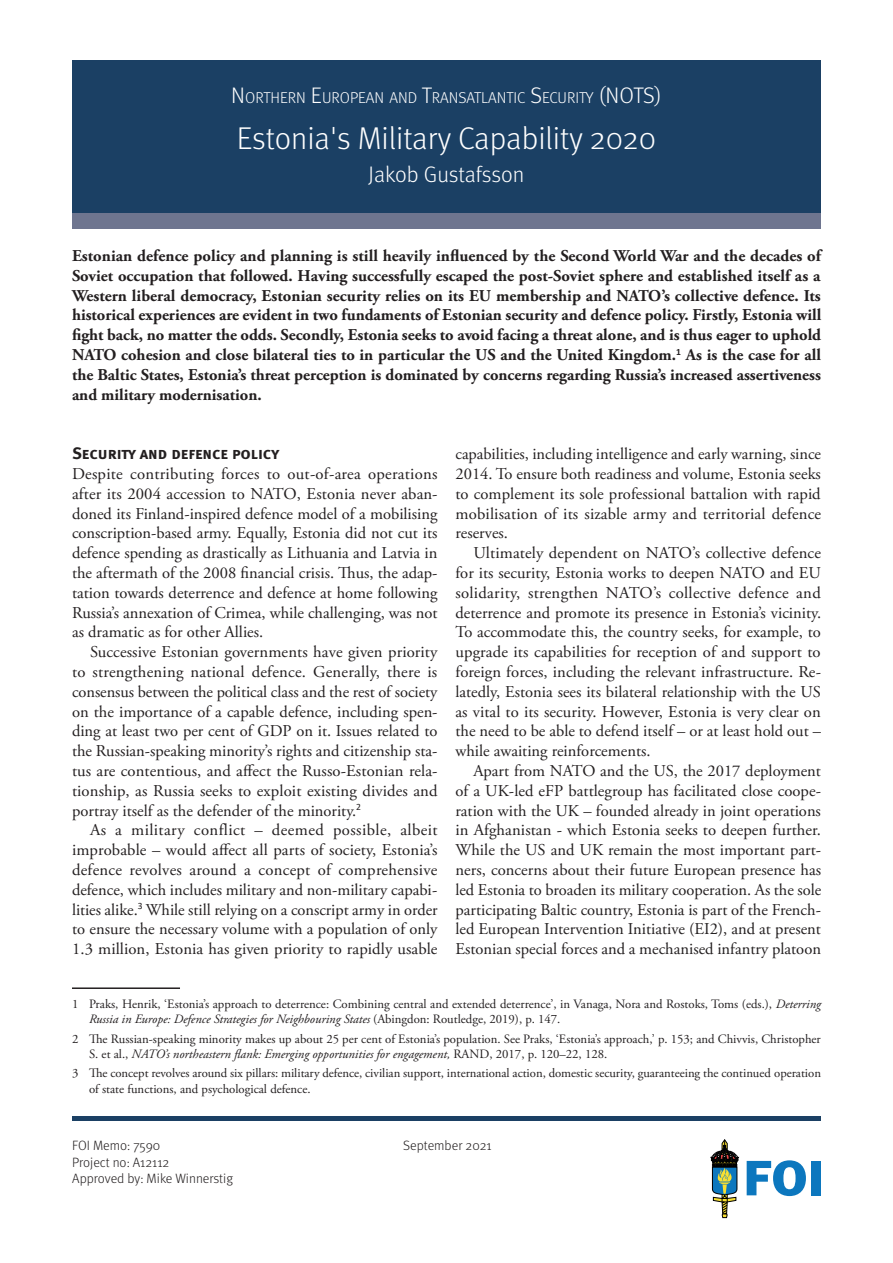
<style>
.page{position:relative;width:893px;height:1263px;background:#fff}
.page>*{position:absolute;margin:0;border:0;box-sizing:border-box;transform-origin:0 0}
.Titel{font:300 31.5px "Meta";color:#fff}
.Författare{font:300 22.5px "Meta";letter-spacing:-.005em;color:#fff}
.Brödtext_indrag_förs{font:16.5px/19.8px "Adobe Garamond Pro";color:#231f20;text-align:justify}
.Ingress{font:700 16.5px/19.8px "Adobe Garamond Pro";color:#231f20;text-align:justify}
.Brödtext{font:16.5px/19.8px "Adobe Garamond Pro";color:#231f20;text-align:justify}
.Rubrik-1{font:16.5px "Meta Bold Caps";color:#231f20}
.Projekt_eller_progra{font:300 15.75px "Meta";color:#fff}
.Sidfotstext_samt_Sid{font:300 13.5px "Meta";color:#231f20}
.Fotnotstext{font:12.75px/15.3px "Adobe Garamond Pro";color:#231f20}
.s1{font-size:22.5px}
.s2{font-style:italic}
</style>
<div class="page">
<svg style="left:711px;top:1139px;width:28px;height:79px"></svg>
<div style="left:811px;top:1161px;width:10px;height:34px;background:#0c77be"></div>
<svg style="left:747px;top:1160px;width:59px;height:36px"></svg>
<hr style="left:72px;top:987px;width:108px;height:2px;background:#231f20">
<div style="left:72px;top:1116px;width:749px;height:5px;background:#1b4064"></div>
<div style="left:72px;top:60px;width:749px;height:168px;background:#1b4064"></div>
<div style="left:72px;top:213px;width:749px;height:15px;background:#6e758f"></div>
<p class="Projekt_eller_progra" style="left:231px;top:88px;width:432px"><span class="s1">N</span>ORTHERN <span class="s1">E</span>UROPEAN AN D <span class="s1">T</span>RANSATLANTIC <span class="s1">S</span>ECURITY <span class="s1">(NOTS)</span></p>
<p class="Titel" style="left:237px;top:120px;width:421px">Estonia's Military Capability 2020</p>
<p class="Författare" style="left:369px;top:161px;width:157px">Jakob Gustafsson</p>
<p class="Ingress" style="left:72px;top:246px;width:751px">Estonian defence policy and planning is still heavily influenced by the Second World War and the decades of Soviet occupation that followed. Having successfully escaped the post-Soviet sphere and established itself as a Western liberal democracy, Estonian security relies on its EU membership and NATO’s collective defence. Its historical experiences are evident in two fundaments of Estonian security and defence policy. Firstly, Estonia will fight back, no matter the odds. Secondly, Estonia seeks to avoid facing a threat alone, and is thus eager to uphold NATO cohesion and close bilateral ties to in particular the US and the United Kingdom.<sup>1</sup> As is the case for all the Baltic States, Estonia’s threat perception is dominated by concerns regarding Russia’s increased assertiveness and military modernisation.</p>
<p class="Rubrik-1" style="left:72px;top:444px;width:209px">Security and defence policy</p>
<p class="Brödtext" style="left:72px;top:464px;width:367px">Despite contributing forces to out-of-area operations after its 2004 accession to NATO, Estonia never aban&shy;doned its Finland-inspired defence model of a mobilising conscription-based army. Equally, Estonia did not cut its defence spending as drastically as Lithuania and Latvia in the aftermath of the 2008 financial crisis. Thus, the adap&shy;tation towards deterrence and defence at home following Russia’s annexation of Crimea, while challenging, was not as dramatic as for other Allies.</p>
<p class="Brödtext_indrag_förs" style="left:72px;top:643px;width:367px;text-indent:18px">Successive Estonian governments have given priority to strengthening national defence. Generally, there is consensus between the political class and the rest of society on the importance of a capable defence, including spen&shy;ding at least two per cent of GDP on it. Issues related to the Russian-speaking minority’s rights and citizenship sta&shy;tus are contentious, and affect the Russo-Estonian rela&shy;tionship, as Russia seeks to exploit existing divides and portray itself as the defender of the minority.<sup>2</sup></p>
<p class="Brödtext_indrag_förs" style="left:72px;top:821px;width:367px;text-indent:18px">As a military conflict – deemed possible, albeit improbable – would affect all parts of society, Estonia’s defence revolves around a concept of comprehensive defence, which includes military and non-military capabi&shy;lities alike.<sup>3</sup> While still relying on a conscript army in order to ensure the necessary volume with a population of only 1.3 million, Estonia has given priority to rapidly usable</p>
<p class="Brödtext_indrag_förs" style="left:455px;top:445px;width:367px">capabilities, including intelligence and early warning, since 2014. To ensure both readiness and volume, Estonia seeks to complement its sole professional battalion with rapid mobilisation of its sizable army and territorial defence reserves.</p>
<p class="Brödtext_indrag_förs" style="left:455px;top:544px;width:367px;text-indent:18px">Ultimately dependent on NATO’s collective defence for its security, Estonia works to deepen NATO and EU solidarity, strengthen NATO’s collective defence and deterrence and promote its presence in Estonia’s vicinity.<br>To accommodate this, the country seeks, for example, to upgrade its capabilities for reception of and support to foreign forces, including the relevant infrastructure. Re&shy;latedly, Estonia sees its bilateral relationship with the US as vital to its security. However, Estonia is very clear on the need to be able to defend itself – or at least hold out – while awaiting reinforcements.</p>
<p class="Brödtext_indrag_förs" style="left:455px;top:761px;width:367px;text-indent:18px">Apart from NATO and the US, the 2017 deployment of a UK-led eFP battlegroup has facilitated close coope&shy;ration with the UK – founded already in joint operations in Afghanistan - which Estonia seeks to deepen further.<br>While the US and UK remain the most important part&shy;ners, concerns about their future European presence has led Estonia to broaden its military cooperation. As the sole participating Baltic country, Estonia is part of the French&shy;led European Intervention Initiative (EI2), and at present Estonian special forces and a mechanised infantry platoon</p>
<p class="Fotnotstext" style="left:89px;top:996px;width:733px;text-indent:-17px">1 Praks, Henrik, ‘Estonia’s approach to deterrence: Combining central and extended deterrence’, in Vanaga, Nora and Rostoks, Toms (eds.), <span class="s2">Deterring<br>Russia in Europe: Defence Strategies for Neighbouring States</span> (Abingdon: Routledge, 2019), p. 147.</p>
<p class="Fotnotstext" style="left:89px;top:1031px;width:733px;text-indent:-17px">2 The Russian-speaking minority makes up about 25 per cent of Estonia’s population. See Praks, ‘Estonia’s approach,’ p. 153; and Chivvis, Christopher<br>S. et al., <span class="s2">NATO’s northeastern flank: Emerging opportunities for engagement,</span> RAND, 2017, p. 120–22, 128.</p>
<p class="Fotnotstext" style="left:89px;top:1066px;width:733px;text-indent:-17px">3 The concept revolves around six pillars: military defence, civilian support, international action, domestic security, guaranteeing the continued operation of state functions, and psychological defence.</p>
<p class="Sidfotstext_samt_Sid" style="left:72px;top:1138px;width:90px">FOI Memo: 7590</p>
<p class="Sidfotstext_samt_Sid" style="left:403px;top:1138px;width:90px">September 2021</p>
<p class="Sidfotstext_samt_Sid" style="left:72px;top:1154px;width:99px">Project no: A12112</p>
<p class="Sidfotstext_samt_Sid" style="left:72px;top:1171px;width:162px">Approved by: Mike Winnerstig</p>
</div>
